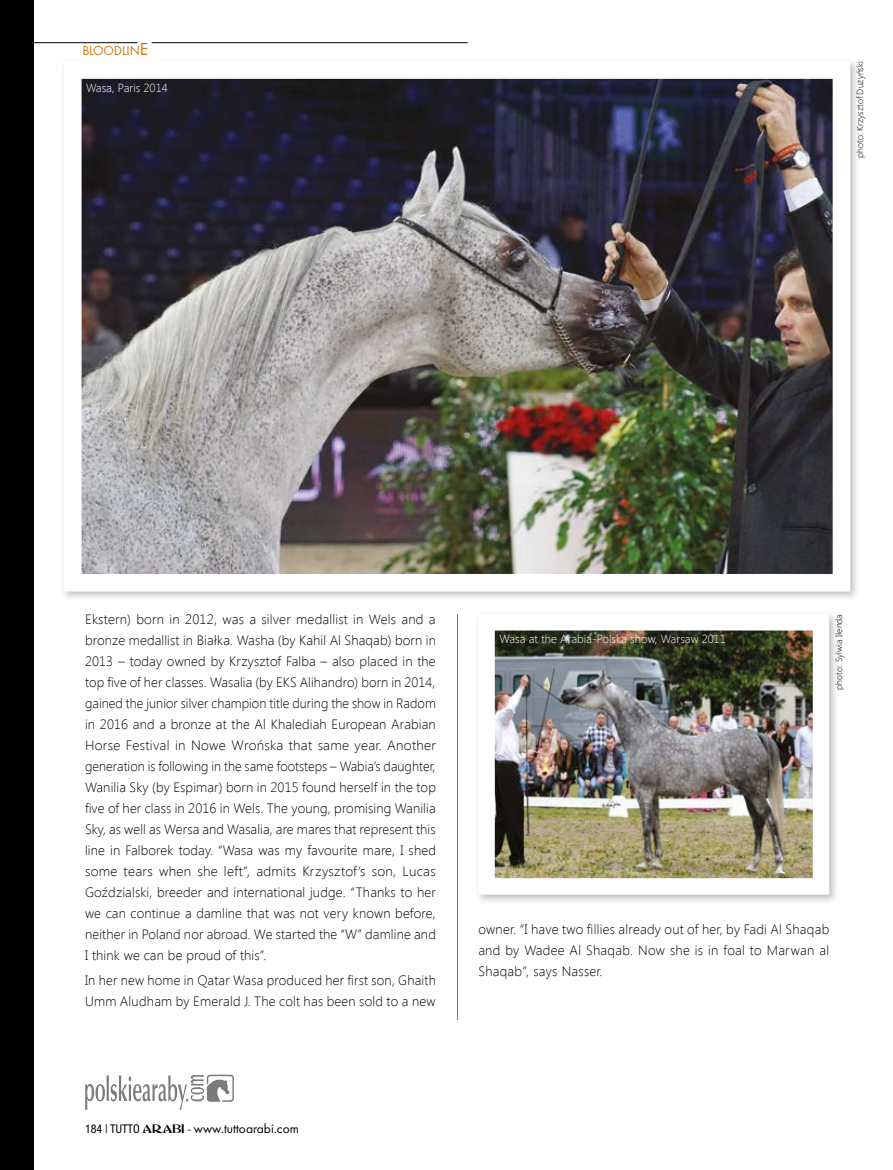
<style>
.page{position:relative;width:893px;height:1170px;background:#fff}
.page>*{position:absolute;margin:0;border:0;box-sizing:border-box;transform-origin:0 0}
.t1{font:300 13.5px/21px "Segoe UI";letter-spacing:.01em;color:#000}
.t2{font:13.5px "Futura T";color:#000}
.t3{font:13.5px "Futura T";letter-spacing:-.015em;color:#ce7717}
.t4{font:300 11.7px "Segoe UI";color:#fff}
.t5{font:300 9px "Segoe UI";color:#000}
.s1{font-size:18px}
.s2{font-family:"Helvetica Neue";font-stretch:condensed;font-size:12px}
.s3{font-family:"Abbess";font-size:12px}
</style>
<div class="page">
<hr style="left:152px;top:42px;width:316px;height:1px;background:#000">
<hr style="left:0;top:42px;width:137px;height:1px;background:#000">
<div style="left:0;top:0;width:33px;height:1169px;background:#000"></div>
<svg style="left:85px;top:1074px;width:149px;height:35px"></svg>
<hr style="left:457px;top:614px;width:1px;height:405px;background:#7c7b7b">
<img style="left:63px;top:62px;width:794px;height:536px">
<img style="left:64px;top:62px;width:786px;height:529px">
<img style="left:478px;top:615px;width:358px;height:287px">
<img style="left:478px;top:615px;width:351px;height:279px">
<p class="t3" style="left:82px;top:43px;width:67px">BLOODLIN<span class="s1">E</span></p>
<p class="t4" style="left:86px;top:80px;width:83px">Wasa, Paris 2014</p>
<p class="t5" style="left:854px;top:158px;width:98px;rotate:-90deg">photo: Krzysztof Dużyński</p>
<p class="t1" style="left:85px;top:608px;width:352px">Ekstern) born in 2012, was a silver medallist in Wels and a</p>
<p class="t1" style="left:85px;top:629px;width:352px">bronze medallist in Białka. Washa (by Kahil Al Shaqab) born in</p>
<p class="t1" style="left:85px;top:650px;width:352px">2013 – today owned by Krzysztof Falba – also placed in the</p>
<p class="t1" style="left:85px;top:671px;width:352px">top ve of her classes. Wasalia (by EKS Alihandro) born in 2014,</p>
<p class="t1" style="left:85px;top:692px;width:352px">gained the junior silver champion title during the show in Radom</p>
<p class="t1" style="left:85px;top:713px;width:352px">in 2016 and a bronze at the Al Khalediah European Arabian</p>
<p class="t1" style="left:85px;top:734px;width:352px">Horse Festival in Nowe Wrońska that same year. Another</p>
<p class="t1" style="left:85px;top:755px;width:352px">generation is following in the same footsteps – Wabia’s daughter,</p>
<p class="t1" style="left:85px;top:776px;width:352px">Wanilia Sky (by Espimar) born in 2015 found herself in the top</p>
<p class="t1" style="left:92px;top:797px;width:346px">ve of her class in 2016 in Wels. The young, promising Wanilia</p>
<p class="t1" style="left:85px;top:818px;width:352px">Sky, as well as Wersa and Wasalia, are mares that represent this</p>
<p class="t1" style="left:85px;top:839px;width:352px">line in Falborek today. “Wasa was my favourite mare, I shed</p>
<p class="t1" style="left:85px;top:860px;width:352px">some tears when she left”, admits Krzysztof’s son, Lucas</p>
<p class="t1" style="left:85px;top:881px;width:352px">Goździalski, breeder and international judge. “Thanks to her</p>
<p class="t1" style="left:85px;top:902px;width:352px">we can continue a damline that was not very known before,</p>
<p class="t1" style="left:85px;top:923px;width:352px">neither in Poland nor abroad. We started the “W” damline and</p>
<p class="t1" style="left:85px;top:944px;width:183px">I think we can be proud of this”.</p>
<p class="t1" style="left:85px;top:969px;width:352px">In her new home in Qatar Wasa produced her rst son, Ghaith<br>Umm Aludham by Emerald J. The colt has been sold to a new</p>
<p class="t4" style="left:500px;top:630px;width:228px">Wasa at the Arabia-Polska show, Warsaw 2011</p>
<p class="t5" style="left:833px;top:689px;width:77px;rotate:-90deg">photo: Sylwia Iłenda</p>
<p class="t1" style="left:478px;top:918px;width:352px;text-align:justify">owner. “I have two llies already out of her, by Fadi Al Shaqab and by Wadee Al Shaqab. Now she is in foal to Marwan al Shaqab”, says Nasser.</p>
<p class="t2" style="left:85px;top:1120px;width:215px"><span class="s2">184 | TUTTO</span> <span class="s3">ARABI</span> - www.tuttoarabi.com</p>
</div>
